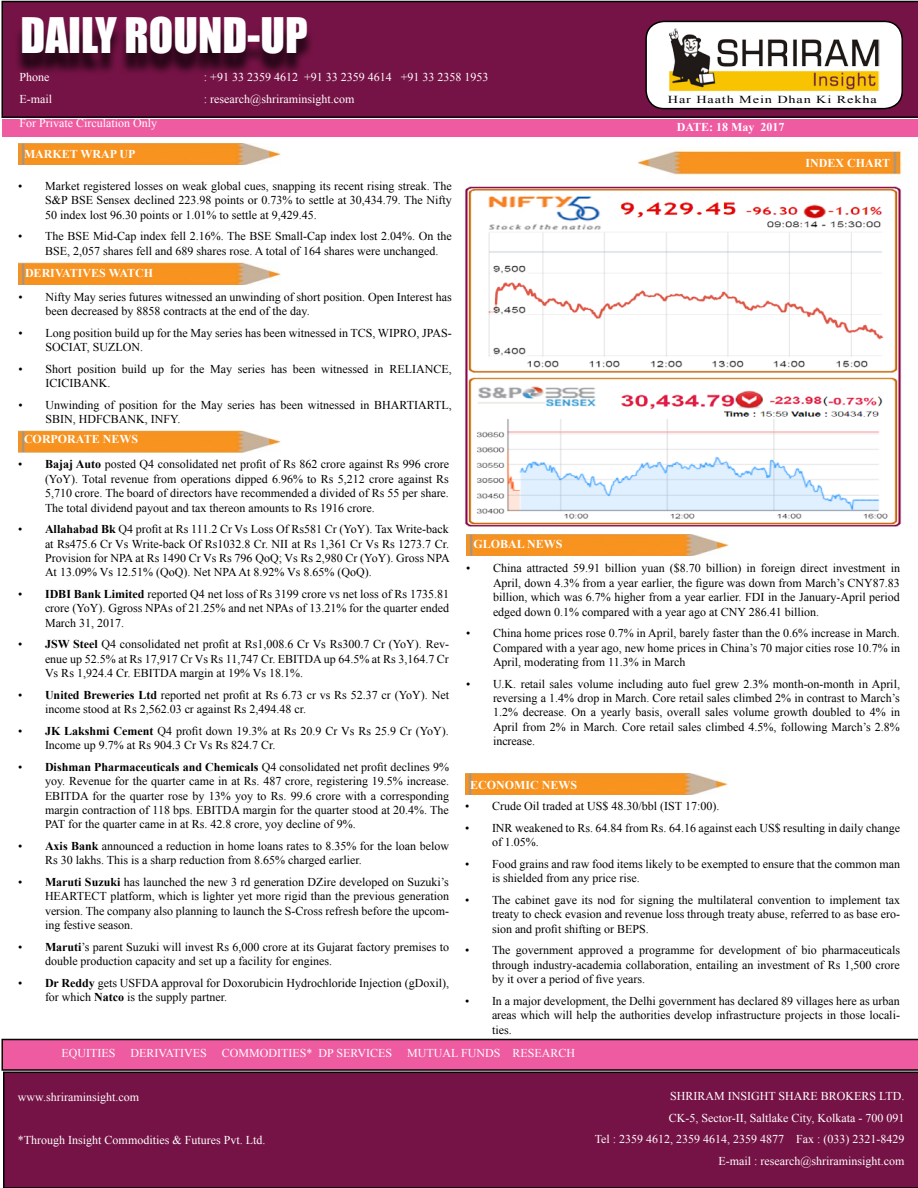
<style>
.page{position:relative;width:918px;height:1188px;background:#fff}
.page>*{position:absolute;margin:0;border:0;box-sizing:border-box;transform-origin:0 0}
.t1{font:45px "Impact";color:#fff}
.t2{font:12px/14.4px "Times New Roman";color:#000;text-align:justify}
.t3{font:12px "Times New Roman";color:#fff}
.t4{font:700 12px "Times New Roman";color:#fff}
.t5{font:10.65px "Times New Roman";letter-spacing:.06em;color:#000;scale:1.34 1}
.s1{font-weight:700}
</style>
<div class="page">
<svg style="left:1px;top:1px;width:917px;height:117px;background:#6f1242"></svg>
<div style="left:3px;top:1072px;width:915px;height:116px;background:#761346"></div>
<div style="left:14px;top:24px;width:467px;height:97px;background:#000;opacity:.75"></div>
<div style="left:646px;top:21px;width:256px;height:88px;background:#fff;border-radius:18px"></div>
<div style="left:645px;top:21px;width:258px;height:88px;border:2px solid #000;border-radius:18px"></div>
<img style="left:669px;top:28px;width:211px;height:64px">
<div style="left:2px;top:119px;width:916px;height:18px;background:#ef5ba1"></div>
<svg style="left:1px;top:1039px;width:917px;height:32px;background:#d95493"></svg>
<img style="left:639px;top:150px;width:263px;height:25px">
<img style="left:18px;top:431px;width:263px;height:21px">
<img style="left:18px;top:263px;width:263px;height:22px">
<img style="left:18px;top:143px;width:263px;height:22px">
<img style="left:467px;top:534px;width:262px;height:22px">
<img style="left:465px;top:773px;width:263px;height:22px">
<img style="left:465px;top:186px;width:436px;height:341px">
<p class="t1" style="left:20px;top:1px;width:289px">DAILY ROUND-UP</p>
<p class="t3" style="left:19px;top:69px;width:31px">Phone</p>
<p class="t3" style="left:204px;top:69px;width:286px">: +91 33 2359 4612 +91 33 2359 4614 +91 33 2358 1953</p>
<p class="t3" style="left:19px;top:91px;width:34px">E-mail</p>
<p class="t3" style="left:204px;top:91px;width:152px">: research@shriraminsight.com</p>
<p class="t3" style="left:19px;top:115px;width:139px">For Private Circulation Only</p>
<p class="t4" style="left:24px;top:145px;width:113px">MARKET WRAP UP</p>
<p class="t5" style="left:668px;top:93px;width:157px">Har Haath Mein Dhan Ki Rekha</p>
<p class="t4" style="left:677px;top:119px;width:109px">DATE: 18 May 2017</p>
<p class="t4" style="left:806px;top:155px;width:86px">INDEX CHART</p>
<p class="t2" style="left:45px;top:178px;width:408px;text-indent:-27px">• Market registered losses on weak global cues, snapping its recent rising streak. The S&amp;P BSE Sensex declined 223.98 points or 0.73% to settle at 30,434.79. The Nifty 50 index lost 96.30 points or 1.01% to settle at 9,429.45.</p>
<p class="t2" style="left:45px;top:229px;width:408px;text-indent:-27px">• The BSE Mid-Cap index fell 2.16%. The BSE Small-Cap index lost 2.04%. On the<br>BSE, 2,057 shares fell and 689 shares rose. A total of 164 shares were unchanged.</p>
<p class="t2" style="left:46px;top:290px;width:408px;text-indent:-27px">• Nifty May series futures witnessed an unwinding of short position. Open Interest has been decreased by 8858 contracts at the end of the day.</p>
<p class="t2" style="left:46px;top:326px;width:408px;text-indent:-27px">• Long position build up for the May series has been witnessed in TCS, WIPRO, JPAS-<br>SOCIAT, SUZLON.</p>
<p class="t2" style="left:46px;top:362px;width:408px;text-indent:-27px">• Short position build up for the May series has been witnessed in RELIANCE,<br>ICICIBANK.</p>
<p class="t2" style="left:46px;top:398px;width:408px;text-indent:-27px">• Unwinding of position for the May series has been witnessed in BHARTIARTL,<br>SBIN, HDFCBANK, INFY.</p>
<p class="t4" style="left:24px;top:430px;width:116px">CORPORATE NEWS</p>
<p class="t2" style="left:45px;top:457px;width:406px;text-indent:-27px">• <span class="s1">Bajaj Auto</span> posted Q4 consolidated net profit of Rs 862 crore against Rs 996 crore (YoY). Total revenue from operations dipped 6.96% to Rs 5,212 crore against Rs 5,710 crore. The board of directors have recommended a divided of Rs 55 per share.<br>The total dividend payout and tax thereon amounts to Rs 1916 crore.</p>
<p class="t2" style="left:45px;top:522px;width:406px;text-indent:-27px">• <span class="s1">Allahabad Bk</span> Q4 profit at Rs 111.2 Cr Vs Loss Of Rs581 Cr (YoY). Tax Write-back at Rs475.6 Cr Vs Write-back Of Rs1032.8 Cr. NII at Rs 1,361 Cr Vs Rs 1273.7 Cr.<br>Provision for NPA at Rs 1490 Cr Vs Rs 796 QoQ; Vs Rs 2,980 Cr (YoY). Gross NPA At 13.09% Vs 12.51% (QoQ). Net NPAAt 8.92% Vs 8.65% (QoQ).</p>
<p class="t2" style="left:45px;top:587px;width:406px;text-indent:-27px">• <span class="s1">IDBI Bank Limited</span> reported Q4 net loss of Rs 3199 crore vs net loss of Rs 1735.81 crore (YoY). Ggross NPAs of 21.25% and net NPAs of 13.21% for the quarter ended March 31, 2017.</p>
<p class="t2" style="left:45px;top:637px;width:405px;text-indent:-27px">• <span class="s1">JSW Steel</span> Q4 consolidated net profit at Rs1,008.6 Cr Vs Rs300.7 Cr (YoY). Rev&shy;enue up 52.5% at Rs 17,917 Cr Vs Rs 11,747 Cr. EBITDA up 64.5% at Rs 3,164.7 Cr Vs Rs 1,924.4 Cr. EBITDA margin at 19% Vs 18.1%.</p>
<p class="t2" style="left:45px;top:687px;width:406px;text-indent:-27px">• <span class="s1">United Breweries Ltd</span> reported net profit at Rs 6.73 cr vs Rs 52.37 cr (YoY). Net income stood at Rs 2,562.03 cr against Rs 2,494.48 cr.</p>
<p class="t2" style="left:45px;top:723px;width:405px;text-indent:-27px">• <span class="s1">JK Lakshmi Cement</span> Q4 profit down 19.3% at Rs 20.9 Cr Vs Rs 25.9 Cr (YoY).<br>Income up 9.7% at Rs 904.3 Cr Vs Rs 824.7 Cr.</p>
<p class="t2" style="left:45px;top:759px;width:406px;text-indent:-27px">• <span class="s1">Dishman Pharmaceuticals and Chemicals</span> Q4 consolidated net profit declines 9% yoy. Revenue for the quarter came in at Rs. 487 crore, registering 19.5% increase.<br>EBITDA for the quarter rose by 13% yoy to Rs. 99.6 crore with a corresponding margin contraction of 118 bps. EBITDA margin for the quarter stood at 20.4%. The PAT for the quarter came in at Rs. 42.8 crore, yoy decline of 9%.</p>
<p class="t2" style="left:45px;top:839px;width:406px;text-indent:-27px">• <span class="s1">Axis Bank</span> announced a reduction in home loans rates to 8.35% for the loan below<br>Rs 30 lakhs. This is a sharp reduction from 8.65% charged earlier.</p>
<p class="t2" style="left:45px;top:875px;width:406px;text-indent:-27px">• <span class="s1">Maruti Suzuki</span> has launched the new 3 rd generation DZire developed on Suzuki’s HEARTECT platform, which is lighter yet more rigid than the previous generation version. The company also planning to launch the S-Cross refresh before the upcom&shy;ing festive season.</p>
<p class="t2" style="left:45px;top:939px;width:406px;text-indent:-27px">• <span class="s1">Maruti</span>’s parent Suzuki will invest Rs 6,000 crore at its Gujarat factory premises to double production capacity and set up a facility for engines.</p>
<p class="t2" style="left:45px;top:975px;width:406px;text-indent:-27px">• <span class="s1">Dr Reddy</span> gets USFDA approval for Doxorubicin Hydrochloride Injection (gDoxil), for which <span class="s1">Natco</span> is the supply partner.</p>
<p class="t4" style="left:25px;top:265px;width:130px">DERIVATIVES WATCH</p>
<p class="t4" style="left:473px;top:536px;width:91px">GLOBAL NEWS</p>
<p class="t2" style="left:493px;top:561px;width:409px;text-indent:-27px">• China attracted 59.91 billion yuan ($8.70 billion) in foreign direct investment in April, down 4.3% from a year earlier, the figure was down from March’s CNY87.83 billion, which was 6.7% higher from a year earlier. FDI in the January-April period edged down 0.1% compared with a year ago at CNY 286.41 billion.</p>
<p class="t2" style="left:493px;top:626px;width:409px;text-indent:-27px">• China home prices rose 0.7% in April, barely faster than the 0.6% increase in March.<br>Compared with a year ago, new home prices in China’s 70 major cities rose 10.7% in April, moderating from 11.3% in March</p>
<p class="t2" style="left:493px;top:676px;width:409px;text-indent:-27px">• U.K. retail sales volume including auto fuel grew 2.3% month-on-month in April, reversing a 1.4% drop in March. Core retail sales climbed 2% in contrast to March’s 1.2% decrease. On a yearly basis, overall sales volume growth doubled to 4% in April from 2% in March. Core retail sales climbed 4.5%, following March’s 2.8% increase.</p>
<p class="t4" style="left:470px;top:776px;width:109px">ECONOMIC NEWS</p>
<p class="t2" style="left:465px;top:799px;width:256px">• Crude Oil traded at US$ 48.30/bbl (IST 17:00).</p>
<p class="t2" style="left:492px;top:821px;width:409px;text-indent:-27px">• INR weakened to Rs. 64.84 from Rs. 64.16 against each US$ resulting in daily change of 1.05%.</p>
<p class="t2" style="left:492px;top:857px;width:410px;text-indent:-27px">• Food grains and raw food items likely to be exempted to ensure that the common man is shielded from any price rise.</p>
<p class="t2" style="left:492px;top:893px;width:409px;text-indent:-27px">• The cabinet gave its nod for signing the multilateral convention to implement tax treaty to check evasion and revenue loss through treaty abuse, referred to as base ero&shy;sion and profit shifting or BEPS.</p>
<p class="t2" style="left:492px;top:943px;width:410px;text-indent:-27px">• The government approved a programme for development of bio pharmaceuticals through industry-academia collaboration, entailing an investment of Rs 1,500 crore by it over a period of five years.</p>
<p class="t2" style="left:492px;top:993px;width:409px;text-indent:-27px">• In a major development, the Delhi government has declared 89 villages here as urban areas which will help the authorities develop infrastructure projects in those locali&shy;ties.</p>
<p class="t3" style="left:61px;top:1045px;width:147px">EQUITIES DERIVATIVES</p>
<p class="t3" style="left:222px;top:1045px;width:172px">COMMODITIES* DP SERVICES</p>
<p class="t3" style="left:407px;top:1045px;width:169px">MUTUAL FUNDS RESEARCH</p>
<p class="t3" style="left:18px;top:1088px;width:123px">www.shriraminsight.com</p>
<p class="t3" style="left:18px;top:1132px;width:249px">*Through Insight Commodities &amp; Futures Pvt. Ltd.</p>
<p class="t3" style="left:670px;top:1088px;width:236px">SHRIRAM INSIGHT SHARE BROKERS LTD.</p>
<p class="t3" style="left:669px;top:1110px;width:237px">CK-5, Sector-II, Saltlake City, Kolkata - 700 091</p>
<p class="t3" style="left:595px;top:1131px;width:311px">Tel : 2359 4612, 2359 4614, 2359 4877 Fax : (033) 2321-8429</p>
<p class="t3" style="left:719px;top:1153px;width:188px">E-mail : research@shriraminsight.com</p>
</div>
